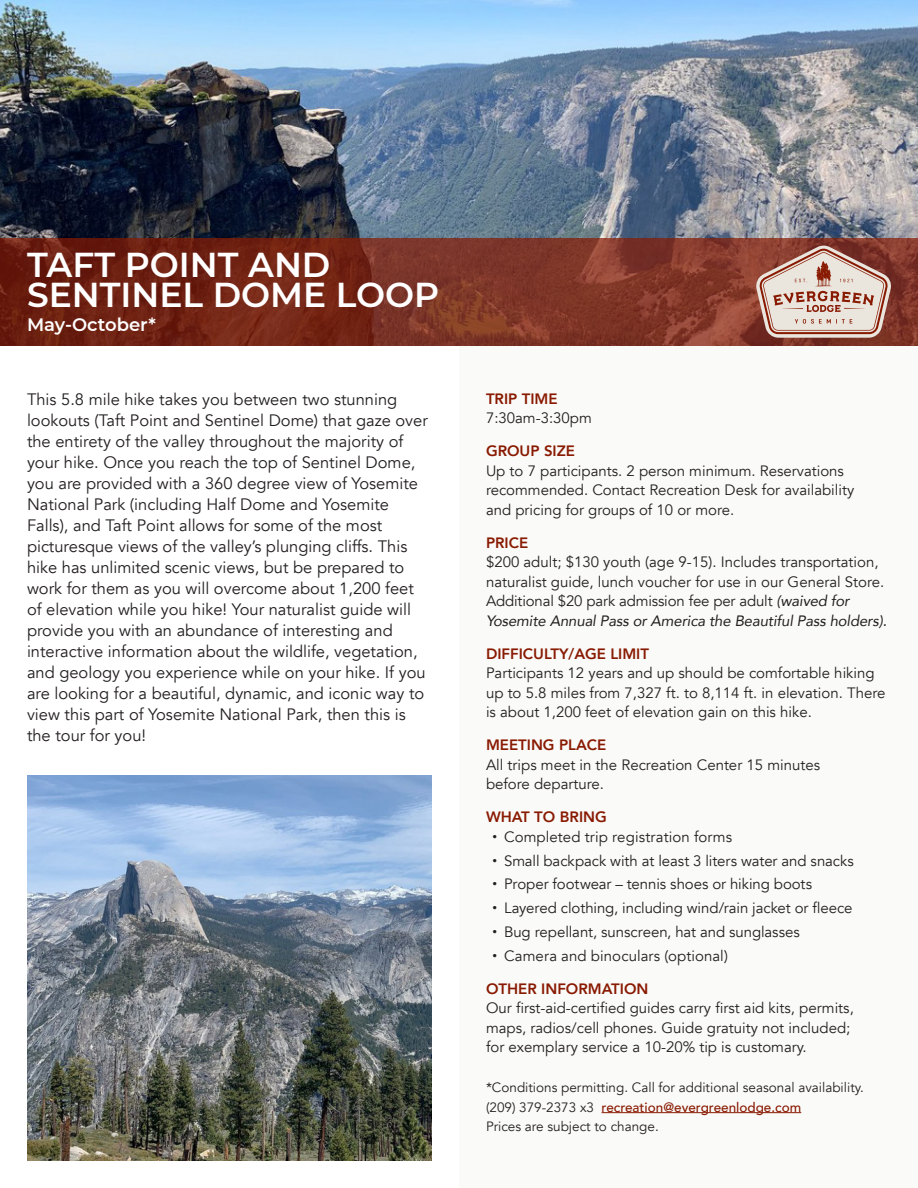
<style>
.page{position:relative;width:918px;height:1188px;background:#fff}
.page>*{position:absolute;margin:0;border:0;box-sizing:border-box;transform-origin:0 0}
.Section_Head{font:600 34.5px/30px "Montserrat";color:#fff}
.Section_Head-2{font:600 18px "Montserrat";color:#fff}
.intro_copy{font:16.5px/21px "Avenir";color:#231f20}
.body_copy{font:15px/19.5px "Avenir";color:#231f20}
.detail_bullets{font:15px "Avenir";color:#231f20}
.body_copy-2{font:800 15px "Avenir";color:#891a02}
.body_copy-3{font:13.5px/19.5px "Avenir";color:#231f20}
.s1{font-weight:800;color:#891a02}
.s2{font-style:italic}
.s3{font-family:"Helvetica";font-weight:700}
.s4{font-weight:500;color:#891a02}
</style>
<div class="page">
<div style="left:459px;top:335px;width:459px;height:853px;background:#fafaf8"></div>
<img style="left:0;top:0;width:918px;height:238px">
<img style="left:27px;top:775px;width:405px;height:386px">
<svg style="left:0;top:238px;width:918px;height:108px;background:#782d1f"></svg>
<hr style="left:602px;top:1112px;width:199px;height:1px;background:#891a02">
<svg style="left:756px;top:246px;width:135px;height:92px;background:#c4a095"></svg>
<p class="Section_Head" style="left:27px;top:248px;width:414px">TAFT POINT AND<br>SENTINEL DOME LOOP</p>
<p class="Section_Head-2" style="left:27px;top:311px;width:130px">May-October*</p>
<p class="intro_copy" style="left:27px;top:389px;width:402px">This 5.8 mile hike takes you between two stunning lookouts (Taft Point and Sentinel Dome) that gaze over the entirety of the valley throughout the majority of your hike. Once you reach the top of Sentinel Dome, you are provided with a 360 degree view of Yosemite National Park (including Half Dome and Yosemite Falls), and Taft Point allows for some of the most picturesque views of the valley’s plunging cliffs. This hike has unlimited scenic views, but be prepared to work for them as you will overcome about 1,200 feet of elevation while you hike! Your naturalist guide will provide you with an abundance of interesting and interactive information about the wildlife, vegetation, and geology you experience while on your hike. If you are looking for a beautiful, dynamic, and iconic way to view this part of Yosemite National Park, then this is the tour for you!</p>
<p class="body_copy" style="left:486px;top:389px;width:107px"><span class="s1">TRIP TIME<br></span>7:30am-3:30pm</p>
<p class="body_copy" style="left:486px;top:442px;width:370px"><span class="s1">GROUP SIZE<br></span>Up to 7 participants. 2 person minimum. Reservations recommended. Contact Recreation Desk for availability and pricing for groups of 10 or more.</p>
<p class="body_copy" style="left:486px;top:533px;width:402px"><span class="s1">PRICE<br></span>$200 adult; $130 youth (age 9-15). Includes transportation, naturalist guide, lunch voucher for use in our General Store.<br>Additional $20 park admission fee per adult <span class="s2">(waived for Yosemite Annual Pass or America the Beautiful Pass holders).</span></p>
<p class="body_copy" style="left:486px;top:644px;width:401px"><span class="s1">DIFFICULTY/AGE LIMIT<br></span>Participants 12 years and up should be comfortable hiking up to 5.8 miles from 7,327 ft. to 8,114 ft. in elevation. There is about 1,200 feet of elevation gain on this hike.</p>
<p class="body_copy" style="left:486px;top:736px;width:336px"><span class="s1">MEETING PLACE<br></span>All trips meet in the Recreation Center 15 minutes before departure.</p>
<p class="body_copy-2" style="left:486px;top:805px;width:122px">WHAT TO BRING</p>
<p class="detail_bullets" style="left:492px;top:828px;width:242px"><span class="s3">•</span> Completed trip registration forms</p>
<p class="detail_bullets" style="left:492px;top:852px;width:363px"><span class="s3">•</span> Small backpack with at least 3 liters water and snacks</p>
<p class="detail_bullets" style="left:492px;top:875px;width:322px"><span class="s3">•</span> Proper footwear – tennis shoes or hiking boots</p>
<p class="detail_bullets" style="left:492px;top:899px;width:362px"><span class="s3">•</span> Layered clothing, including wind/rain jacket or fleece</p>
<p class="detail_bullets" style="left:492px;top:923px;width:310px"><span class="s3">•</span> Bug repellant, sunscreen, hat and sunglasses</p>
<p class="detail_bullets" style="left:492px;top:947px;width:237px"><span class="s3">•</span> Camera and binoculars (optional)</p>
<p class="body_copy" style="left:486px;top:979px;width:369px"><span class="s1">OTHER INFORMATION<br></span>Our first-aid-certified guides carry first aid kits, permits, maps, radios/cell phones. Guide gratuity not included; for exemplary service a 10-20% tip is customary.</p>
<p class="body_copy-3" style="left:486px;top:1078px;width:379px">*Conditions permitting. Call for additional seasonal availability. (209) 379-2373 x3 <span class="s4">recreation@evergreenlodge.com<br></span>Prices are subject to change.</p>
</div>
